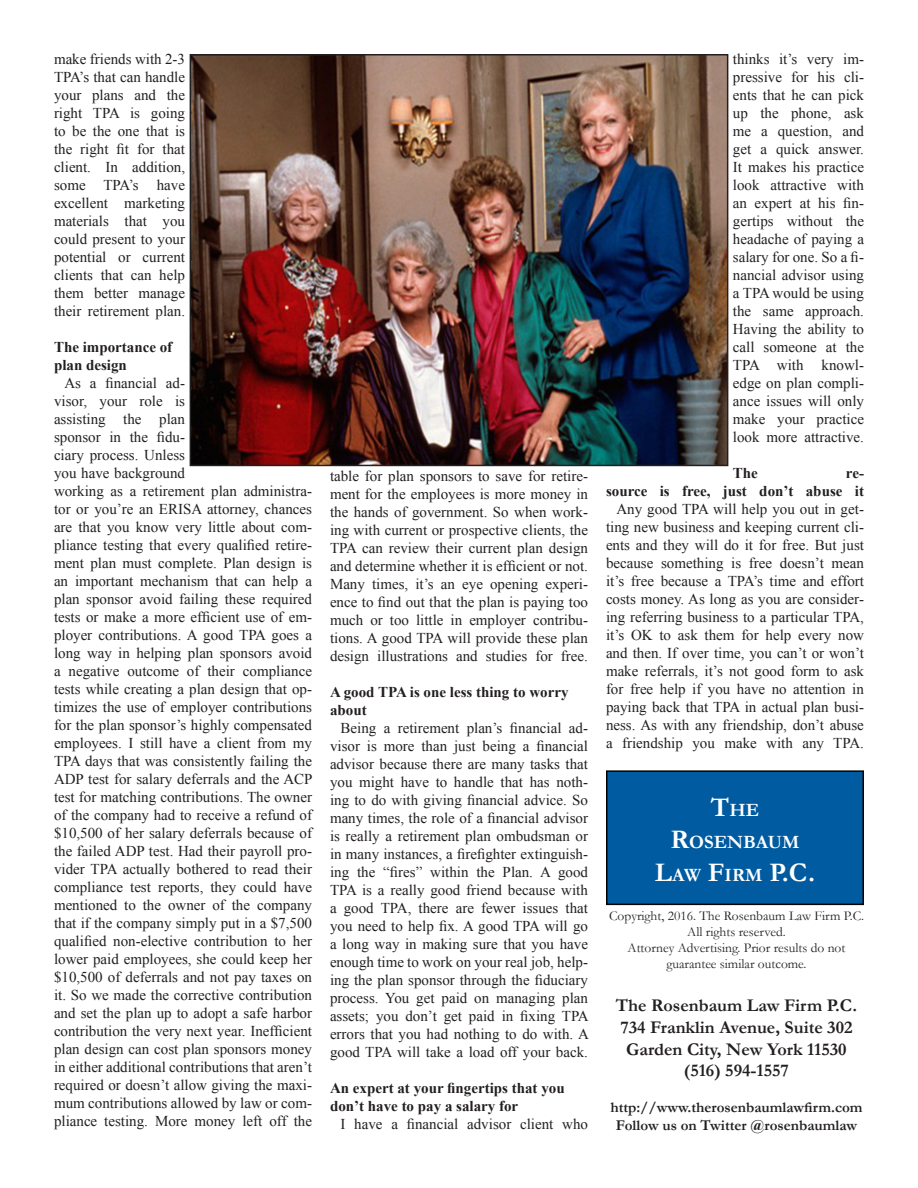
<style>
.page{position:relative;width:918px;height:1188px;background:#fff}
.page>*{position:absolute;margin:0;border:0;box-sizing:border-box;transform-origin:0 0}
.t1{font:700 27px "Garamond";color:#fff}
.t2{font:700 18.9px "Garamond";color:#fff}
.t3{font:700 18px "Garamond";color:#231f20}
.t4{font:15px/18px "Times New Roman";color:#231f20;text-align:justify}
.t5{font:700 15px/18px "Times New Roman";color:#231f20}
.t6{font:700 15px "Garamond";color:#231f20}
.t7{font:13.5px/16.2px "Garamond";color:#231f20;text-align:center}
.s1{font-size:27px}
.s2{font-size:18.9px}
</style>
<div class="page">
<div style="left:607px;top:771px;width:256px;height:133px;background:#015ba0"></div>
<div style="left:606px;top:770px;width:258px;height:135px;border:2px solid #000400"></div>
<img style="left:193px;top:57px;width:532px;height:406px">
<div style="left:190px;top:54px;width:538px;height:412px;border:2px solid #231f20"></div>
<p class="t4" style="left:54px;top:50px;width:133px">make friends with 2-3<br>TPA’s that can handle your plans and the right TPA is going to be the one that is the right fit for that client. In addition, some TPA’s have excellent marketing materials that you could present to your potential or current clients that can help them better manage their retirement plan.</p>
<p class="t5" style="left:54px;top:338px;width:120px">The importance of plan design</p>
<p class="t4" style="left:54px;top:374px;width:260px;text-align:left;text-indent:10px">As a financial ad-<br>visor, your role is<br>assisting the plan<br>sponsor in the fidu-<br>ciary process. Unless<br>you have background<br>working as a retirement plan administra&shy;tor or you’re an ERISA attorney, chances are that you know very little about com&shy;pliance testing that every qualified retire&shy;ment plan must complete. Plan design is an important mechanism that can help a plan sponsor avoid failing these required tests or make a more efficient use of em&shy;ployer contributions. A good TPA goes a long way in helping plan sponsors avoid a negative outcome of their compliance tests while creating a plan design that op&shy;timizes the use of employer contributions for the plan sponsor’s highly compensated employees. I still have a client from my TPA days that was consistently failing the ADP test for salary deferrals and the ACP test for matching contributions. The owner of the company had to receive a refund of $10,500 of her salary deferrals because of the failed ADP test. Had their payroll pro&shy;vider TPA actually bothered to read their compliance test reports, they could have mentioned to the owner of the company that if the company simply put in a $7,500 qualified non-elective contribution to her lower paid employees, she could keep her $10,500 of deferrals and not pay taxes on it. So we made the corrective contribution and set the plan up to adopt a safe harbor contribution the very next year. Inefficient plan design can cost plan sponsors money in either additional contributions that aren’t required or doesn’t allow giving the maxi&shy;mum contributions allowed by law or com&shy;pliance testing. More money left off the</p>
<p class="t4" style="left:330px;top:467px;width:260px">table for plan sponsors to save for retire&shy;ment for the employees is more money in the hands of government. So when work&shy;ing with current or prospective clients, the TPA can review their current plan design and determine whether it is efficient or not.<br>Many times, it’s an eye opening experi&shy;ence to find out that the plan is paying too much or too little in employer contribu&shy;tions. A good TPA will provide these plan design illustrations and studies for free.</p>
<p class="t5" style="left:330px;top:683px;width:240px">A good TPA is one less thing to worry about</p>
<p class="t4" style="left:330px;top:719px;width:260px;text-indent:10px">Being a retirement plan’s financial ad&shy;visor is more than just being a financial advisor because there are many tasks that you might have to handle that has noth&shy;ing to do with giving financial advice. So many times, the role of a financial advisor is really a retirement plan ombudsman or in many instances, a firefighter extinguish&shy;ing the “fires” within the Plan. A good TPA is a really good friend because with a good TPA, there are fewer issues that you need to help fix. A good TPA will go a long way in making sure that you have enough time to work on your real job, help&shy;ing the plan sponsor through the fiduciary process. You get paid on managing plan assets; you don’t get paid in fixing TPA errors that you had nothing to do with. A good TPA will take a load off your back.</p>
<p class="t5" style="left:330px;top:1079px;width:236px">An expert at your fingertips that you don’t have to pay a salary for</p>
<p class="t4" style="left:340px;top:1115px;width:249px">I have a financial advisor client who</p>
<p class="t4" style="left:733px;top:50px;width:133px">thinks it’s very im&shy;pressive for his cli&shy;ents that he can pick up the phone, ask me a question, and get a quick answer.<br>It makes his practice look attractive with an expert at his fin&shy;gertips without the headache of paying a salary for one. So a fi&shy;nancial advisor using a TPA would be using the same approach.<br>Having the ability to call someone at the TPA with knowl&shy;edge on plan compli&shy;ance issues will only make your practice look more attractive.</p>
<p class="t5" style="left:733px;top:464px;width:27px">The</p>
<p class="t5" style="left:606px;top:464px;width:260px;text-align:right">re-<br>source is free, just don’t abuse it</p>
<p class="t4" style="left:606px;top:500px;width:260px;text-indent:10px">Any good TPA will help you out in get&shy;ting new business and keeping current cli&shy;ents and they will do it for free. But just because something is free doesn’t mean it’s free because a TPA’s time and effort costs money. As long as you are consider&shy;ing referring business to a particular TPA, it’s OK to ask them for help every now and then. If over time, you can’t or won’t make referrals, it’s not good form to ask for free help if you have no attention in paying back that TPA in actual plan busi&shy;ness. As with any friendship, don’t abuse a friendship you make with any TPA.</p>
<p class="t2" style="left:711px;top:799px;width:50px"><span class="s1">T</span>HE</p>
<p class="t2" style="left:670px;top:831px;width:131px"><span class="s1">R</span>OSENBAUM</p>
<p class="t1" style="left:655px;top:856px;width:162px">L<span class="s2">AW</span> F<span class="s2">IRM</span> P.C.</p>
<p class="t7" style="left:609px;top:907px;width:256px">Copyright, 2016. The Rosenbaum Law Firm P.C.<br>All rights reserved.</p>
<p class="t7" style="left:628px;top:940px;width:219px">Attorney Advertising. Prior results do not</p>
<p class="t7" style="left:666px;top:956px;width:142px">guarantee similar outcome.</p>
<p class="t3" style="left:616px;top:995px;width:243px">The Rosenbaum Law Firm P.C.</p>
<p class="t3" style="left:620px;top:1017px;width:234px">734 Franklin Avenue, Suite 302</p>
<p class="t3" style="left:626px;top:1038px;width:222px">Garden City, New York 11530</p>
<p class="t3" style="left:684px;top:1060px;width:107px">(516) 594-1557</p>
<p class="t6" style="left:610px;top:1099px;width:254px">http://www.therosenbaumlawfirm.com</p>
<p class="t6" style="left:616px;top:1117px;width:243px">Follow us on Twitter @rosenbaumlaw</p>
</div>
